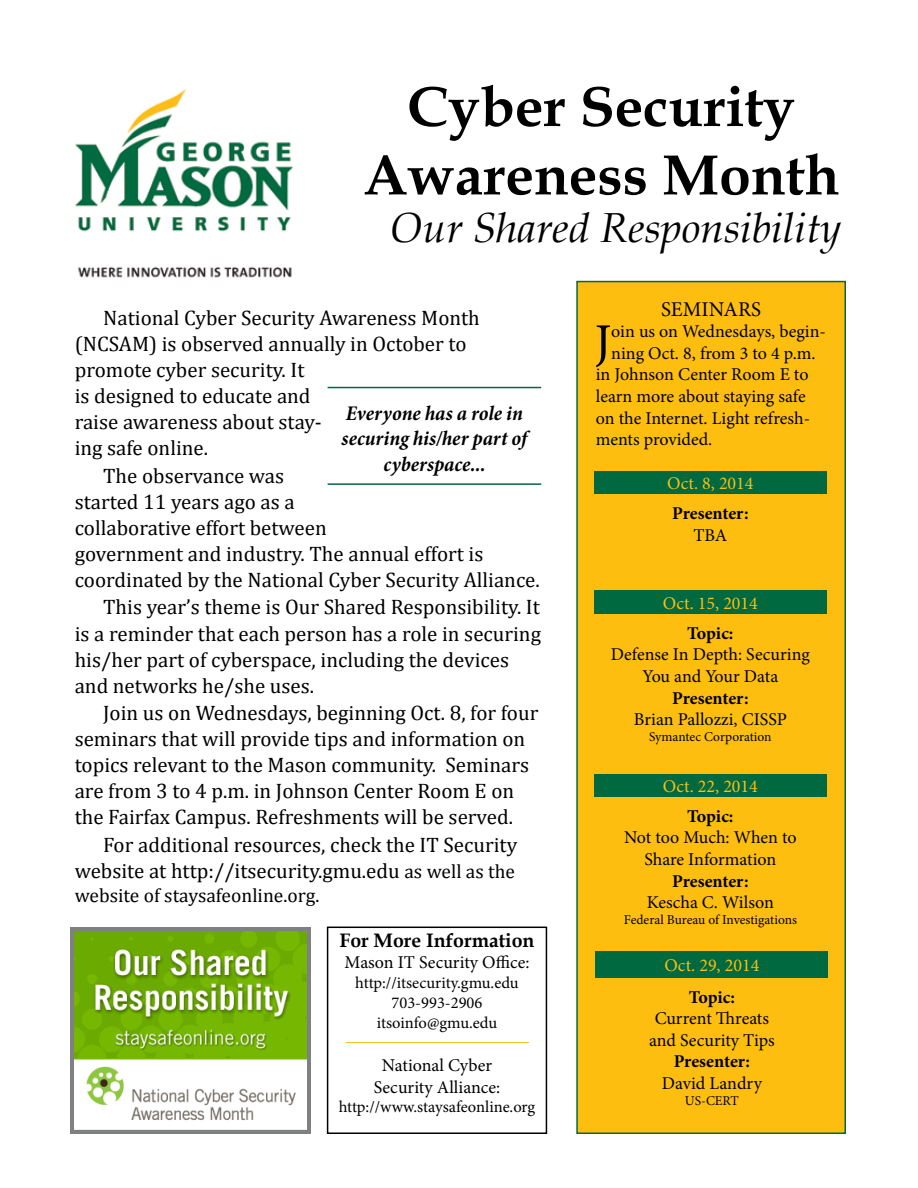
<style>
.page{position:relative;width:918px;height:1188px;background:#fff}
.page>*{position:absolute;margin:0;border:0;box-sizing:border-box;transform-origin:0 0}
.t1{font:700 57px/68.4px "Book Antiqua";color:#000;text-align:center}
.t2{font:51.3px "Minion Pro";color:#000}
.t3{font:italic 42px "Book Antiqua";color:#000}
.t4{font:21px "Cambria";color:#000}
.t5{font:italic 700 condensed 21px/25.2px "Minion Pro";color:#000;text-align:center}
.t6{font:21px "Minion Pro";color:#000}
.t7{font:19.5px "Cambria";color:#000}
.t8{font:700 19.5px "Book Antiqua";color:#000}
.t9{font:18px/21.6px "Minion Pro";color:#000;text-align:center}
.t10{font:700 18px "Minion Pro";letter-spacing:-.01em;color:#000}
.t11{font:18px "Minion Pro";color:#febe10}
.t12{font:16.5px/19.8px "Minion Pro";color:#000;text-align:center}
.t13{font:13.5px "Minion Pro";color:#000}
.s1{font-size:19.5px}
</style>
<div class="page">
<div style="left:577px;top:282px;width:268px;height:851px;background:#febe10"></div>
<div style="left:576px;top:281px;width:270px;height:853px;border:2px solid #006940"></div>
<div style="left:594px;top:471px;width:232px;height:23px;background:#006940"></div>
<hr style="left:346px;top:1042px;width:183px;height:1px;background:#febe10">
<div style="left:594px;top:590px;width:232px;height:24px;background:#006940"></div>
<div style="left:594px;top:774px;width:232px;height:23px;background:#006940"></div>
<div style="left:596px;top:951px;width:232px;height:27px;background:#006940"></div>
<img style="left:75px;top:89px;width:218px;height:189px">
<img style="left:70px;top:927px;width:240px;height:207px">
<div style="left:327px;top:927px;width:220px;height:207px;border:2px solid #000"></div>
<hr style="left:328px;top:483px;width:213px;height:2px;background:#006940">
<hr style="left:328px;top:387px;width:213px;height:1px;background:#006940">
<h1 class="t1" style="left:363px;top:73px;width:478px">Cyber Security<br>Awareness Month</h1>
<h3 class="t3" style="left:390px;top:203px;width:453px">Our Shared Responsibility</h3>
<p class="t4" style="left:103px;top:306px;width:378px">National Cyber Security Awareness Month</p>
<p class="t4" style="left:75px;top:332px;width:393px">(NCSAM) is observed annually in October to</p>
<p class="t4" style="left:75px;top:358px;width:231px">promote cyber security. It</p>
<p class="t4" style="left:75px;top:384px;width:237px">is designed to educate and</p>
<p class="t4" style="left:75px;top:410px;width:249px">raise awareness about stay-</p>
<p class="t4" style="left:75px;top:436px;width:135px">ing safe online.</p>
<p class="t4" style="left:103px;top:463px;width:182px">The observance was</p>
<p class="t4" style="left:75px;top:489px;width:221px">started 11 years ago as a</p>
<p class="t4" style="left:75px;top:515px;width:254px">collaborative effort between</p>
<p class="t4" style="left:75px;top:541px;width:410px">government and industry. The annual effort is</p>
<p class="t4" style="left:75px;top:567px;width:467px">coordinated by the National Cyber Security Alliance.</p>
<p class="t4" style="left:103px;top:595px;width:438px">This year’s theme is Our Shared Responsibility. It</p>
<p class="t4" style="left:75px;top:621px;width:468px">is a reminder that each person has a role in securing</p>
<p class="t4" style="left:75px;top:647px;width:436px">his/her part of cyberspace, including the devices</p>
<p class="t4" style="left:75px;top:673px;width:241px">and networks he/she uses.</p>
<p class="t4" style="left:103px;top:701px;width:437px">Join us on Wednesdays, beginning Oct. 8, for four</p>
<p class="t4" style="left:75px;top:727px;width:452px">seminars that will provide tips and information on</p>
<p class="t4" style="left:75px;top:753px;width:456px">topics relevant to the Mason community. Seminars</p>
<p class="t4" style="left:75px;top:779px;width:441px">are from 3 to 4 p.m. in Johnson Center Room E on</p>
<p class="t4" style="left:75px;top:805px;width:440px">the Fairfax Campus. Refreshments will be served.</p>
<p class="t4" style="left:103px;top:832px;width:416px">For additional resources, check the IT Security</p>
<p class="t4" style="left:75px;top:858px;width:442px">website at http://itsecurity.gmu.edu <span class="s1">as well as the</span></p>
<p class="t7" style="left:75px;top:884px;width:246px">website of staysafeonline.org.</p>
<p class="t5" style="left:342px;top:401px;width:187px">Everyone has a role in securing his/her part of cyberspace...</p>
<p class="t8" style="left:339px;top:929px;width:197px">For More Information</p>
<p class="t9" style="left:345px;top:952px;width:186px">Mason IT Security Office:</p>
<p class="t12" style="left:355px;top:973px;width:165px">http://itsecurity.gmu.edu<br>703-993-2906 itsoinfo@gmu.edu</p>
<p class="t9" style="left:374px;top:1054px;width:128px">National Cyber<br>Security Alliance:</p>
<p class="t12" style="left:339px;top:1097px;width:198px">http://www.staysafeonline.org</p>
<p class="t6" style="left:661px;top:295px;width:101px">SEMINARS</p>
<h2 class="t2" style="left:594px;top:308px;width:18px">J</h2>
<p class="t9" style="left:611px;top:321px;width:216px">oin us on Wednesdays, begin-</p>
<p class="t9" style="left:611px;top:342px;width:206px">ning Oct. 8, from 3 to 4 p.m.</p>
<p class="t9" style="left:596px;top:364px;width:214px">in Johnson Center Room E to</p>
<p class="t9" style="left:596px;top:386px;width:211px">learn more about staying safe</p>
<p class="t9" style="left:596px;top:407px;width:216px">on the Internet. Light refresh-</p>
<p class="t9" style="left:596px;top:429px;width:118px">ments provided.</p>
<p class="t11" style="left:667px;top:471px;width:88px">Oct. 8, 2014</p>
<p class="t10" style="left:672px;top:501px;width:78px">Presenter:</p>
<p class="t9" style="left:694px;top:524px;width:35px">TBA</p>
<p class="t11" style="left:663px;top:591px;width:97px">Oct. 15, 2014</p>
<p class="t10" style="left:687px;top:620px;width:48px">Topic:</p>
<p class="t9" style="left:611px;top:644px;width:200px">Defense In Depth: Securing<br>You and Your Data</p>
<p class="t10" style="left:672px;top:685px;width:78px">Presenter:</p>
<p class="t9" style="left:634px;top:709px;width:154px">Brian Pallozzi, CISSP</p>
<p class="t13" style="left:649px;top:728px;width:124px">Symantec Corporation</p>
<p class="t11" style="left:663px;top:774px;width:97px">Oct. 22, 2014</p>
<p class="t10" style="left:687px;top:803px;width:48px">Topic:</p>
<p class="t9" style="left:624px;top:827px;width:174px">Not too Much: When to<br>Share Information</p>
<p class="t10" style="left:672px;top:868px;width:78px">Presenter:</p>
<p class="t9" style="left:647px;top:892px;width:129px">Kescha C. Wilson</p>
<p class="t13" style="left:624px;top:911px;width:175px">Federal Bureau of Investigations</p>
<p class="t11" style="left:664px;top:953px;width:97px">Oct. 29, 2014</p>
<p class="t10" style="left:689px;top:984px;width:48px">Topic:</p>
<p class="t9" style="left:649px;top:1008px;width:127px">Current Threats and Security Tips</p>
<p class="t10" style="left:674px;top:1049px;width:78px">Presenter:</p>
<p class="t9" style="left:662px;top:1073px;width:102px">David Landry</p>
<p class="t13" style="left:685px;top:1092px;width:56px">US-CERT</p>
</div>
